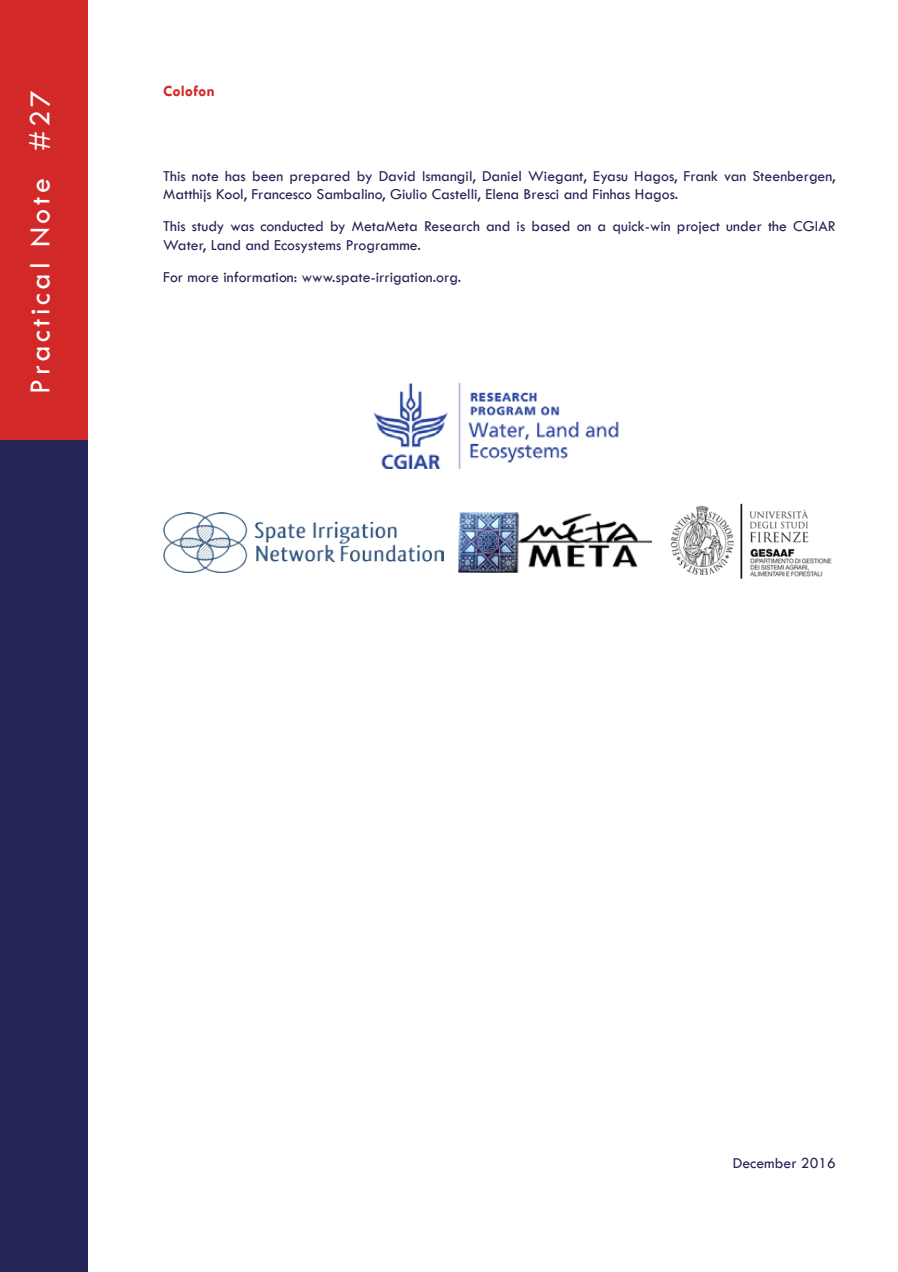
<style>
.page{position:relative;width:898px;height:1272px;background:#fff}
.page>*{position:absolute;margin:0;border:0;box-sizing:border-box;transform-origin:0 0}
.t1{font:30px "Tw Cen";letter-spacing:.12em;color:#fff}
.t2{font:15.75px/18.9px "Tw Cen";color:#242457}
.t3{font:700 15.75px "Tw Cen";color:#d22827}
</style>
<div class="page">
<img style="left:374px;top:383px;width:245px;height:85px">
<img style="left:458px;top:512px;width:193px;height:60px">
<img style="left:163px;top:512px;width:280px;height:60px">
<img style="left:670px;top:503px;width:162px;height:77px">
<div style="left:0;top:0;width:87px;height:443px;background:#d22827"></div>
<div style="left:0;top:440px;width:87px;height:831px;background:#242457"></div>
<h1 class="t1" style="left:22px;top:394px;width:305px;rotate:-90deg">Practical Note #27</h1>
<p class="t3" style="left:163px;top:81px;width:53px">Colofon</p>
<p class="t2" style="left:163px;top:166px;width:673px">This note has been prepared by David Ismangil, Daniel Wiegant, Eyasu Hagos, Frank van Steenbergen,<br>Matthijs Kool, Francesco Sambalino, Giulio Castelli, Elena Bresci and Finhas Hagos.</p>
<p class="t2" style="left:163px;top:217px;width:673px">This study was conducted by MetaMeta Research and is based on a quick-win project under the CGIAR<br>Water, Land and Ecosystems Programme.</p>
<p class="t2" style="left:163px;top:267px;width:299px">For more information: www.spate-irrigation.org.</p>
<p class="t2" style="left:732px;top:1153px;width:104px">December 2016</p>
</div>
